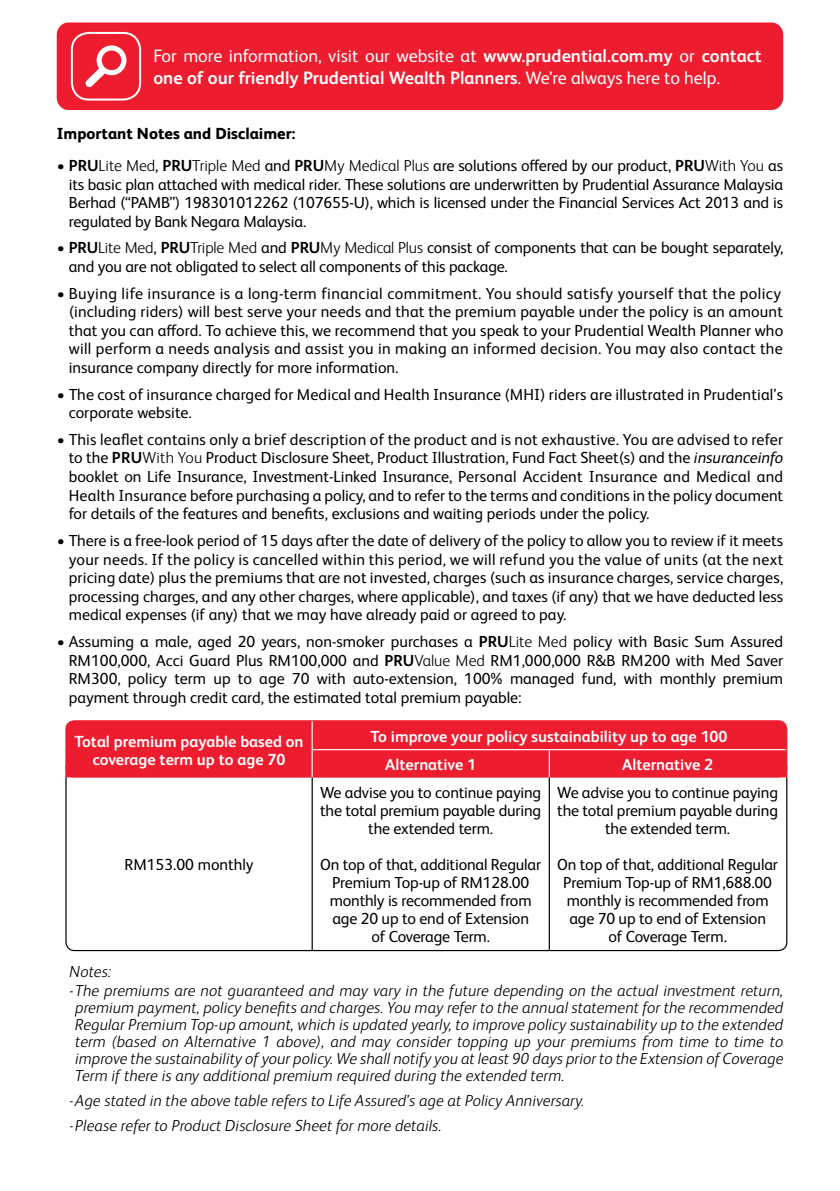
<style>
.page{position:relative;width:840px;height:1191px;background:#fff}
.page>*{position:absolute;margin:0;border:0;box-sizing:border-box;transform-origin:0 0}
.t1{font:700 18px/22px "FS Albert Pro";color:#fff}
.t2{font:16px/18.6px "FS Albert Pro";letter-spacing:-.005em;color:#000;text-align:justify}
.t3{font:italic 300 16px/17px "FS Albert Pro";letter-spacing:.005em;color:#000}
.t4{font:700 16px/18px "FS Albert Pro";color:#fff;text-align:center}
.t5{font:800 16px "FS Albert Pro";color:#000}
.s1{font-weight:400}
.s2{font-weight:700}
.s3{font-weight:300}
.s4{font-family:"FS Albert";font-style:italic}
</style>
<div class="page">
<div style="left:57px;top:22px;width:725px;height:88px;background:#ed1c2e;border-radius:12px"></div>
<div style="left:71px;top:32px;width:70px;height:69px;border:2px solid #fff;border-radius:17px"></div>
<svg style="left:85px;top:45px;width:41px;height:42px"></svg>
<div style="left:66px;top:721px;width:720px;height:56px;background:#ed1c2e;border-radius:9px"></div>
<div style="left:65px;top:720px;width:722px;height:57px;border:1px solid #ed1c2e;border-radius:9px"></div>
<hr style="left:311px;top:749px;width:238px;height:1px;background:#fff">
<svg style="left:311px;top:721px;width:1px;height:55px"></svg>
<hr style="left:549px;top:749px;width:236px;height:1px;background:#fff">
<svg style="left:548px;top:750px;width:1px;height:26px"></svg>
<svg style="left:65px;top:776px;width:722px;height:175px"></svg>
<hr style="left:311px;top:777px;width:1px;height:174px;background:#000">
<hr style="left:548px;top:777px;width:1px;height:174px;background:#000">
<p class="t1" style="left:153px;top:44px;width:609px"><span class="s1">For more information, visit our website at</span> www.prudential.com.my <span class="s1">or</span> contact one of our friendly Prudential Wealth Planners<span class="s1">. We’re always here to help.</span></p>
<p class="t5" style="left:57px;top:121px;width:240px">Important Notes and Disclaimer:</p>
<p class="t2" style="left:69px;top:155px;width:715px;text-indent:-12px">• <span class="s2">PRU</span><span class="s3">Lite Med</span>, <span class="s2">PRU</span><span class="s3">Triple Med</span> and <span class="s2">PRU</span><span class="s3">My Medical Plus</span> are solutions offered by our product, <span class="s2">PRU</span><span class="s3">With You</span> as its basic plan attached with medical rider. These solutions are underwritten by Prudential Assurance Malaysia Berhad (“PAMB”) 198301012262 (107655-U), which is licensed under the Financial Services Act 2013 and is regulated by Bank Negara Malaysia.</p>
<p class="t2" style="left:69px;top:237px;width:715px;text-indent:-12px">• <span class="s2">PRU</span><span class="s3">Lite Med</span>, <span class="s2">PRU</span><span class="s3">Triple Med</span> and <span class="s2">PRU</span><span class="s3">My Medical Plus</span> consist of components that can be bought separately, and you are not obligated to select all components of this package.</p>
<p class="t2" style="left:69px;top:283px;width:715px;text-align:left;text-indent:-12px">• Buying life insurance is a long-term financial commitment. You should satisfy yourself that the policy (including riders) will best serve your needs and that the premium payable under the policy is an amount that you can afford. To achieve this, we recommend that you speak to your Prudential Wealth Planner who will perform a needs analysis and assist you in making an informed decision. You may also contact the insurance company directly for more information.</p>
<p class="t2" style="left:69px;top:384px;width:715px;text-indent:-12px">• The cost of insurance charged for Medical and Health Insurance (MHI) riders are illustrated in Prudential’s corporate website.</p>
<p class="t2" style="left:69px;top:429px;width:715px;text-indent:-12px">• This leaflet contains only a brief description of the product and is not exhaustive. You are advised to refer to the <span class="s2">PRU</span><span class="s3">With You</span> Product Disclosure Sheet, Product Illustration, Fund Fact Sheet(s) and the <span class="s4">insuranceinfo </span>booklet on Life Insurance, Investment-Linked Insurance, Personal Accident Insurance and Medical and Health Insurance before purchasing a policy, and to refer to the terms and conditions in the policy document for details of the features and benefits, exclusions and waiting periods under the policy.</p>
<p class="t2" style="left:69px;top:530px;width:715px;text-indent:-12px">• There is a free-look period of 15 days after the date of delivery of the policy to allow you to review if it meets your needs. If the policy is cancelled within this period, we will refund you the value of units (at the next pricing date) plus the premiums that are not invested, charges (such as insurance charges, service charges, processing charges, and any other charges, where applicable), and taxes (if any) that we have deducted less medical expenses (if any) that we may have already paid or agreed to pay.</p>
<p class="t2" style="left:69px;top:631px;width:715px;text-indent:-12px">• Assuming a male, aged 20 years, non-smoker purchases a <span class="s2">PRU</span><span class="s3">Lite Med</span> policy with Basic Sum Assured RM100,000, Acci Guard Plus RM100,000 and <span class="s2">PRU</span><span class="s3">Value Med</span> RM1,000,000 R&amp;B RM200 with Med Saver RM300, policy term up to age 70 with auto-extension, 100% managed fund, with monthly premium payment through credit card, the estimated total premium payable:</p>
<p class="t4" style="left:74px;top:731px;width:230px">Total premium payable based on coverage term up to age 70</p>
<p class="t4" style="left:385px;top:721px;width:344px;line-height:28.4px;text-align:left;text-indent:-15px">To improve your policy sustainability up to age 100<br>Alternative 1</p>
<p class="t4" style="left:621px;top:754px;width:92px">Alternative 2</p>
<p class="t2" style="left:557px;top:782px;width:222px;line-height:18px;text-align:center">We advise you to continue paying the total premium payable during the extended term.</p>
<p class="t2" style="left:557px;top:854px;width:222px;line-height:18px;text-align:center">On top of that, additional Regular<br>Premium Top-up of RM1,688.00 monthly is recommended from age 70 up to end of Extension<br>of Coverage Term.</p>
<p class="t3" style="left:69px;top:960px;width:714px;line-height:19.8px">Notes:<br>-The premiums are not guaranteed and may vary in the future depending on the actual investment return,</p>
<p class="t3" style="left:75px;top:998px;width:709px;text-align:justify">premium payment, policy benefits and charges. You may refer to the annual statement for the recommended Regular Premium Top-up amount, which is updated yearly, to improve policy sustainability up to the extended term (based on Alternative 1 above), and may consider topping up your premiums from time to time to improve the sustainability of your policy. We shall notify you at least 90 days prior to the Extension of Coverage Term if there is any additional premium required during the extended term.</p>
<p class="t3" style="left:69px;top:1087px;width:516px;line-height:24.6px">-Age stated in the above table refers to Life Assured’s age at Policy Anniversary. -Please refer to Product Disclosure Sheet for more details.</p>
<p class="t2" style="left:320px;top:782px;width:222px;line-height:18px;text-align:center">We advise you to continue paying the total premium payable during the extended term.</p>
<p class="t2" style="left:320px;top:854px;width:222px;line-height:18px;text-align:center">On top of that, additional Regular<br>Premium Top-up of RM128.00 monthly is recommended from age 20 up to end of Extension<br>of Coverage Term.</p>
<p class="t2" style="left:124px;top:854px;width:131px">RM153.00 monthly</p>
</div>
